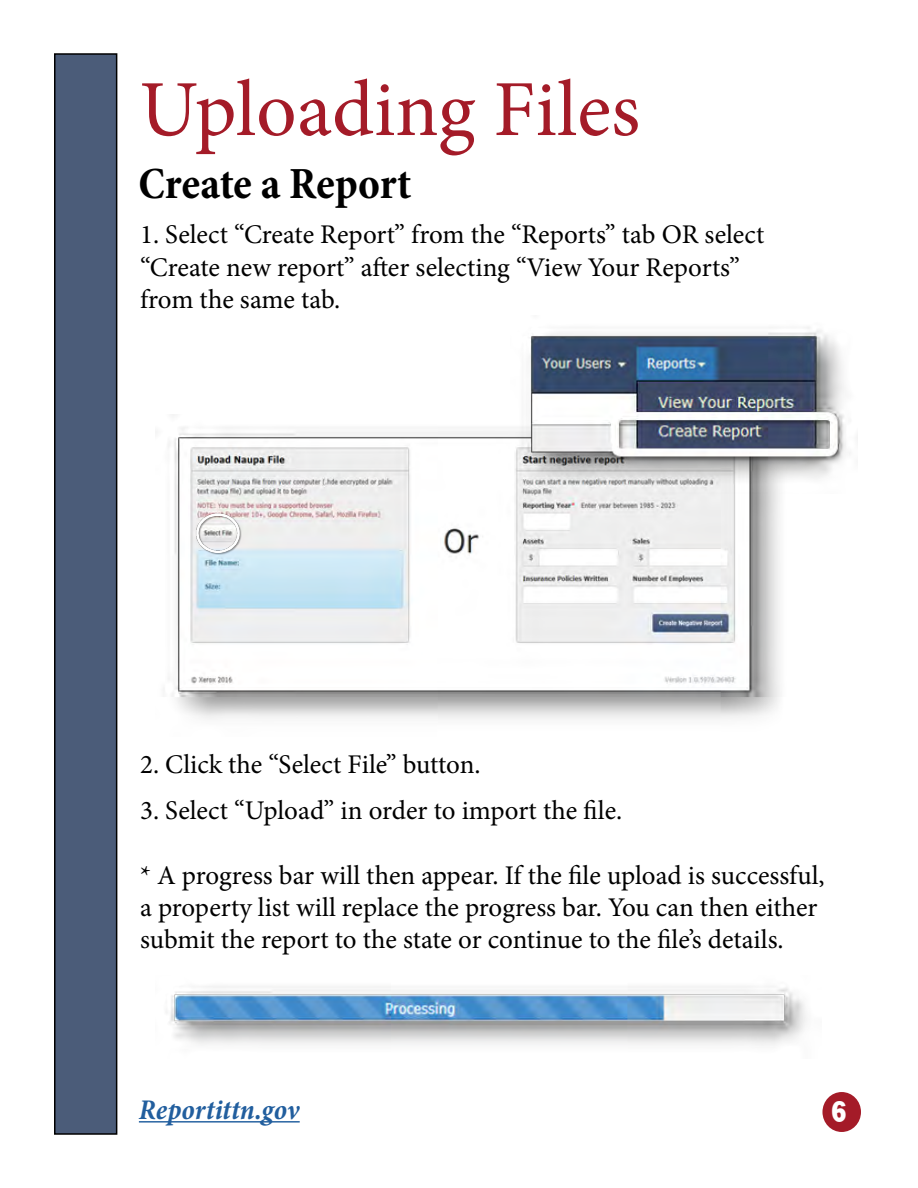
<style>
.page{position:relative;width:918px;height:1188px;background:#fff}
.page>*{position:absolute;margin:0;border:0;box-sizing:border-box;transform-origin:0 0}
.t1{font:79.5px "Minion Pro";color:#a41b28}
.t2{font:700 condensed 45px "Minion Pro";letter-spacing:-.005em;color:#000}
.t3{font:800 30.6px "Rockwell";color:#fff;scale:.77 1}
.t4{font:italic 700 condensed 28.8px "Minion Pro";color:#215e9e}
.t5{font:27px/32.4px "Minion Pro";color:#000}
</style>
<div class="page">
<hr style="left:139px;top:1121px;width:161px;height:2px;background:#215e9e">
<div style="left:55px;top:54px;width:62px;height:1080px;background:#4b5c79"></div>
<div style="left:54px;top:53px;width:63px;height:1082px;border:2px solid #000"></div>
<img style="left:166px;top:986px;width:641px;height:60px">
<img style="left:168px;top:414px;width:612px;height:305px">
<img style="left:510px;top:327px;width:348px;height:166px">
<img style="left:196px;top:512px;width:46px;height:43px">
<div style="left:822px;top:1092px;width:39px;height:40px;background:#a41b28;border-radius:50%"></div>
<h1 class="t1" style="left:140px;top:56px;width:502px">Uploading Files</h1>
<h2 class="t2" style="left:139px;top:153px;width:275px">Create a Report</h2>
<p class="t5" style="left:140px;top:218px;width:626px">1. Select “Create Report” from the “Reports” tab OR select “Create new report” after selecting “View Your Reports” from the same tab.</p>
<p class="t5" style="left:140px;top:748px;width:342px">2. Click the “Select File” button.</p>
<p class="t5" style="left:140px;top:794px;width:484px">3. Select “Upload” in order to import the file.</p>
<p class="t5" style="left:140px;top:859px;width:686px">* A progress bar will then appear. If the file upload is successful, a property list will replace the progress bar. You can then either submit the report to the state or continue to the file’s details.</p>
<p class="t4" style="left:139px;top:1090px;width:162px">Reportittn.gov</p>
<p class="t3" style="left:831px;top:1095px;width:23px">6</p>
</div>
